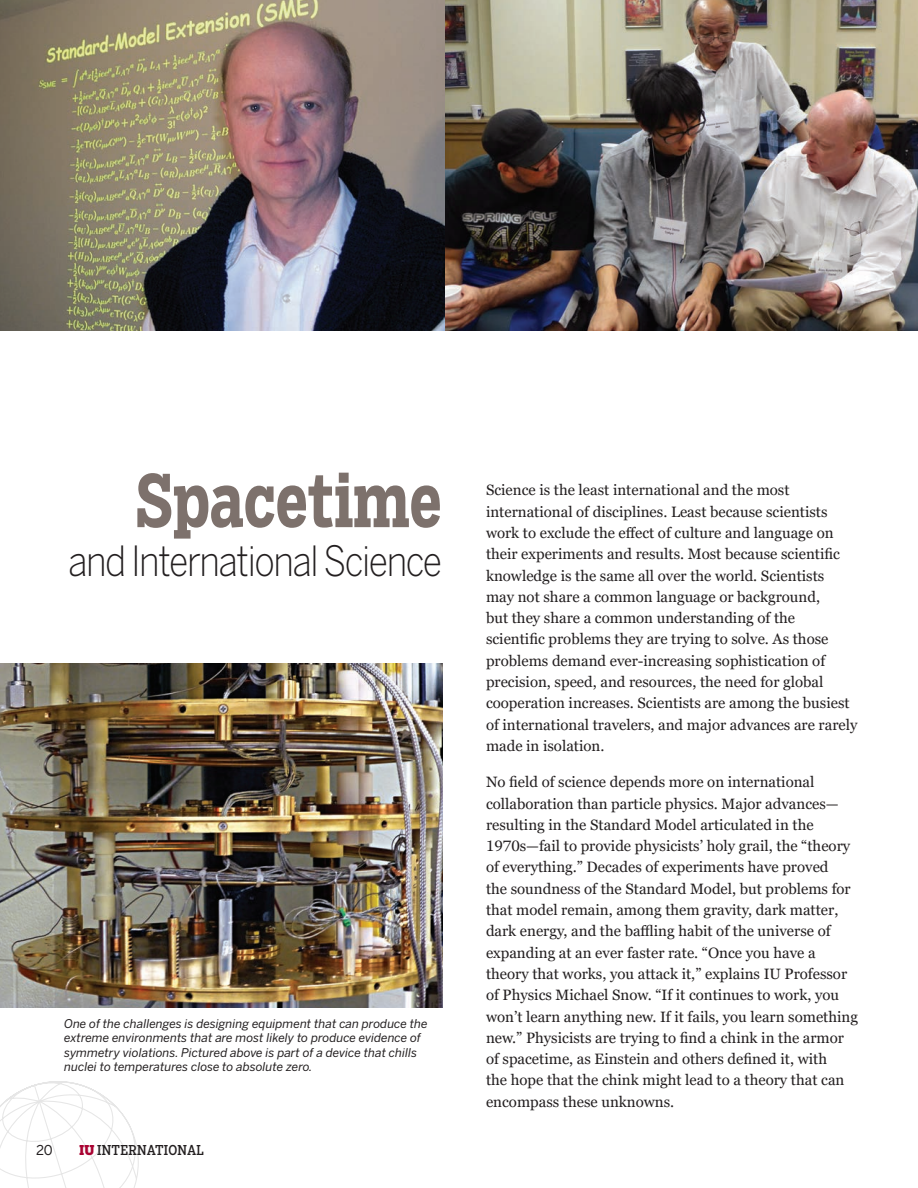
<style>
.page{position:relative;width:918px;height:1188px;background:#fff}
.page>*{position:absolute;margin:0;border:0;box-sizing:border-box;transform-origin:0 0}
.t1{font:700 72px "Salvo Serif Cond";color:#7d716c;scale:.87 1}
.t2{font:300 41.25px "Benton Sans";letter-spacing:-.04em;color:#231f20;scale:.87 1}
.INTL_Mag_Body{font:15px/21.3px "Georgia Pro";color:#231f20}
.t3{font:13.5px "Salvo Serif Cond";letter-spacing:.02em;color:#231f20}
.t4{font:13.5px "Benton Sans";color:#231f20}
.t5{font:italic 12px/14.4px "Benton Sans";color:#231f20}
.s1{font-weight:900;color:#a90332}
</style>
<div class="page">
<svg style="left:0;top:1081px;width:139px;height:107px"></svg>
<img style="left:0;top:664px;width:442px;height:344px">
<img style="left:0;top:0;width:918px;height:331px">
<p class="t1" style="left:135px;top:452px;width:354px">Spacetime</p>
<p class="t2" style="left:68px;top:537px;width:432px">and International Science</p>
<p class="t5" style="left:64px;top:1016px;width:365px">One of the challenges is designing equipment that can produce the extreme environments that are most likely to produce evidence of symmetry violations. Pictured above is part of a device that chills nuclei to temperatures close to absolute zero.</p>
<p class="t4" style="left:36px;top:1142px;width:18px">20</p>
<p class="t3" style="left:80px;top:1141px;width:126px"><span class="s1">IU</span> INTERNATIONAL</p>
<p class="INTL_Mag_Body" style="left:486px;top:480px;width:373px">Science is the least international and the most international of disciplines. Least because scientists work to exclude the effect of culture and language on their experiments and results. Most because scientific knowledge is the same all over the world. Scientists<br>may not share a common language or background,<br>but they share a common understanding of the scientific problems they are trying to solve. As those problems demand ever-increasing sophistication of precision, speed, and resources, the need for global cooperation increases. Scientists are among the busiest of international travelers, and major advances are rarely made in isolation.</p>
<p class="INTL_Mag_Body" style="left:486px;top:772px;width:374px">No field of science depends more on international collaboration than particle physics. Major advances— resulting in the Standard Model articulated in the 1970s—fail to provide physicists’ holy grail, the “theory of everything.” Decades of experiments have proved<br>the soundness of the Standard Model, but problems for that model remain, among them gravity, dark matter, dark energy, and the baffling habit of the universe of expanding at an ever faster rate. “Once you have a theory that works, you attack it,” explains IU Professor of Physics Michael Snow. “If it continues to work, you won’t learn anything new. If it fails, you learn something new.” Physicists are trying to find a chink in the armor of spacetime, as Einstein and others defined it, with<br>the hope that the chink might lead to a theory that can encompass these unknowns.</p>
</div>
